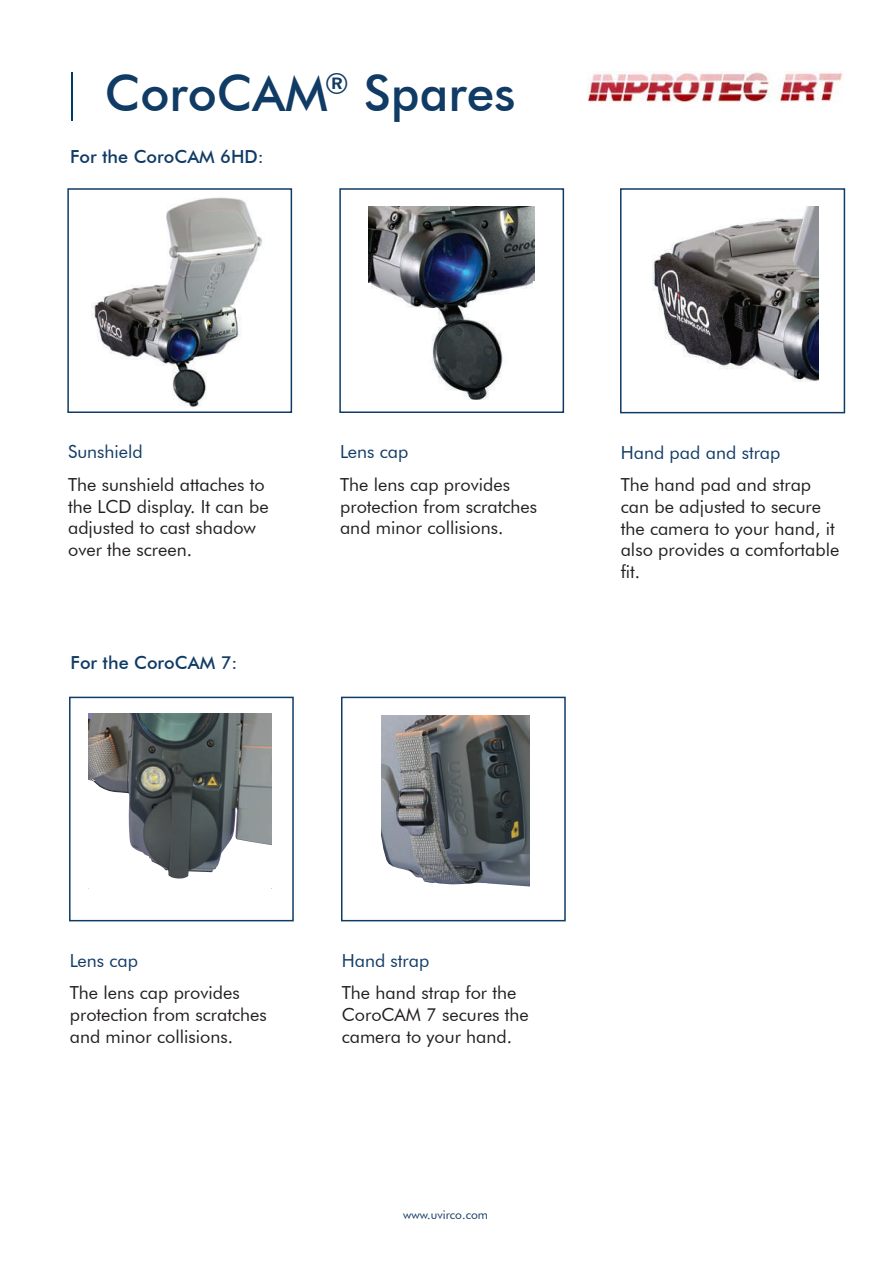
<style>
.page{position:relative;width:893px;height:1263px;background:#fff}
.page>*{position:absolute;margin:0;border:0;box-sizing:border-box;transform-origin:0 0}
.t1{font:500 50.1px "Futura BT";color:#103b65}
.t2{font:18px/21.6px "Futura BT";color:#231f20}
.t3{font:18px "Futura BT";color:#103b65}
.t4{font:500 18px "Futura BT";color:#103b65}
.t5{font:12px "Futura BT";color:#103b65}
</style>
<div class="page">
<div style="left:67px;top:188px;width:225px;height:225px;background:#fff;border:2px solid #103b65"></div>
<img style="left:92px;top:197px;width:172px;height:212px">
<hr style="left:71px;top:72px;width:2px;height:49px;background:#003b67">
<div style="left:339px;top:188px;width:225px;height:225px;background:#fff;border:2px solid #103b65"></div>
<img style="left:369px;top:206px;width:166px;height:194px">
<div style="left:358px;top:283px;width:13px;height:120px;background:#fff"></div>
<hr style="left:533px;top:282px;width:4px;height:122px;background:#fff">
<div style="left:620px;top:188px;width:225px;height:225px;background:#fff;border:2px solid #103b65"></div>
<img style="left:652px;top:207px;width:166px;height:175px">
<div style="left:69px;top:697px;width:225px;height:224px;background:#fff;border:2px solid #103b65"></div>
<div style="left:341px;top:697px;width:225px;height:224px;background:#fff;border:2px solid #103b65"></div>
<img style="left:88px;top:714px;width:184px;height:63px">
<svg style="left:88px;top:777px;width:184px;height:112px"></svg>
<img style="left:381px;top:715px;width:149px;height:104px">
<svg style="left:381px;top:819px;width:149px;height:68px;background:#73787f"></svg>
<img style="left:587px;top:71px;width:256px;height:32px">
<h1 class="t1" style="left:105px;top:62px;width:412px">CoroCAM<sup>®</sup> Spares</h1>
<p class="t4" style="left:70px;top:146px;width:195px">For the CoroCAM 6HD:</p>
<p class="t3" style="left:68px;top:441px;width:76px">Sunshield</p>
<p class="t2" style="left:68px;top:474px;width:202px">The sunshield attaches to the LCD display. It can be adjusted to cast shadow over the screen.</p>
<p class="t4" style="left:71px;top:652px;width:168px">For the CoroCAM 7:</p>
<p class="t3" style="left:340px;top:441px;width:70px">Lens cap</p>
<p class="t2" style="left:340px;top:474px;width:199px">The lens cap provides protection from scratches and minor collisions.</p>
<p class="t3" style="left:621px;top:441px;width:161px">Hand pad and strap</p>
<p class="t2" style="left:621px;top:474px;width:220px">The hand pad and strap can be adjusted to secure the camera to your hand, it also provides a comfortable fit.</p>
<p class="t3" style="left:70px;top:949px;width:70px">Lens cap</p>
<p class="t2" style="left:70px;top:982px;width:199px">The lens cap provides protection from scratches and minor collisions.</p>
<p class="t3" style="left:342px;top:949px;width:89px">Hand strap</p>
<p class="t2" style="left:342px;top:982px;width:189px">The hand strap for the<br>CoroCAM 7 secures the camera to your hand.</p>
<p class="t5" style="left:403px;top:1207px;width:86px">www.uvirco.com</p>
</div>
